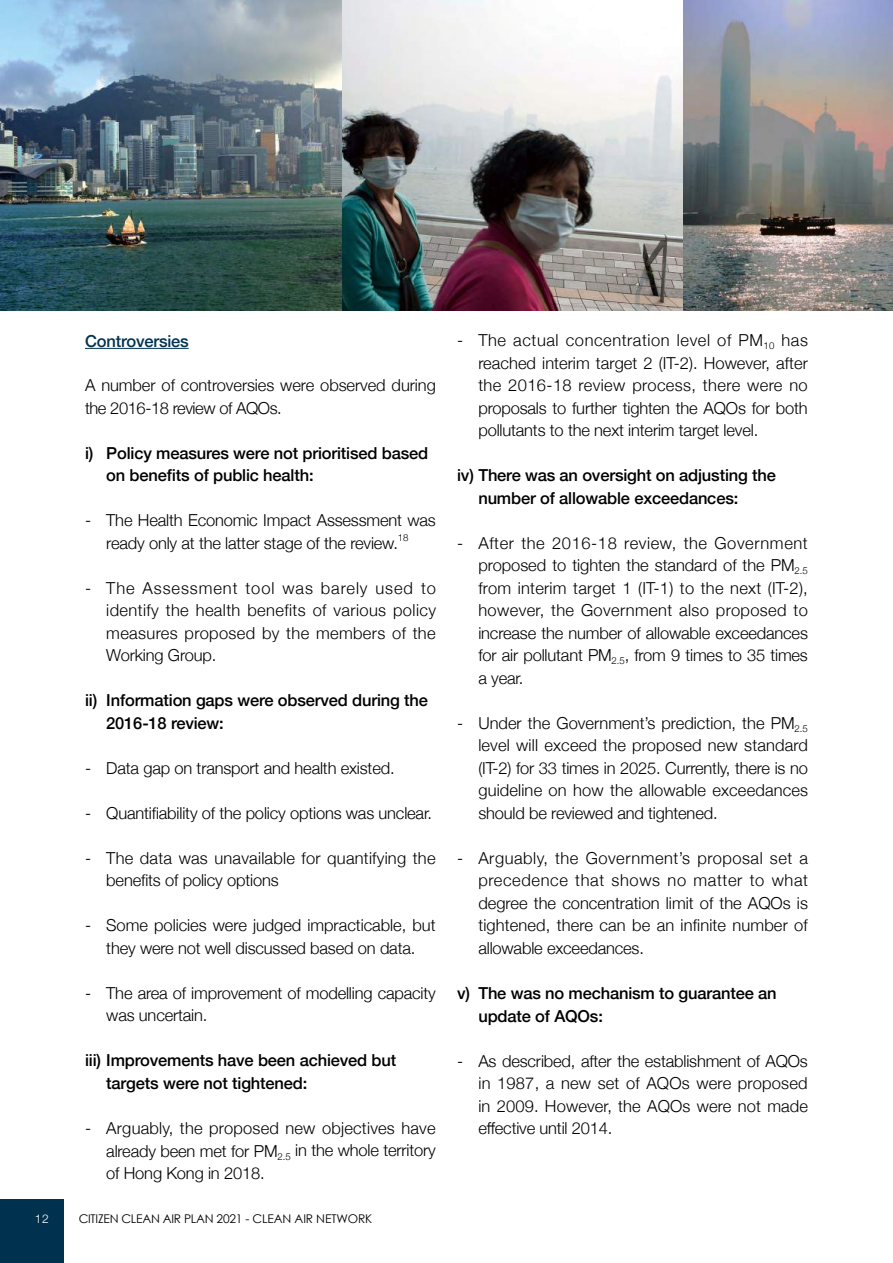
<style>
.page{position:relative;width:893px;height:1263px;background:#fff}
.page>*{position:absolute;margin:0;border:0;box-sizing:border-box;transform-origin:0 0}
.t1{font:300 16.5px/22.5px "Helvetica Neue";letter-spacing:-.01em;color:#000;text-align:justify}
.t2{font:500 16.5px/22.5px "Helvetica Neue";letter-spacing:-.01em;color:#000}
.t3{font:300 16.5px/22.5px "Helvetica Neue";letter-spacing:.015em;color:#000}
.t4{font:500 16.5px "Helvetica Neue";letter-spacing:-.01em;color:#003250}
.t5{font:12px "Century Gothic";letter-spacing:-.02em;color:#000}
.t6{font:300 12px "Helvetica Neue";color:#fff}
.t7{font:300 9.6px "Helvetica Neue";color:#000}
</style>
<div class="page">
<div style="left:0;top:1199px;width:64px;height:64px;background:#003250"></div>
<hr style="left:85px;top:348px;width:104px;height:1px;background:#003250">
<img style="left:0;top:0;width:893px;height:311px">
<p class="t4" style="left:85px;top:328px;width:105px">Controversies</p>
<p class="t1" style="left:85px;top:373px;width:352px">A number of controversies were observed during the 2016-18 review of AQOs.</p>
<p class="t2" style="left:106px;top:440px;width:323px;text-indent:-21px">i) Policy measures were not prioritised based on benefits of public health:</p>
<p class="t1" style="left:106px;top:508px;width:331px;text-indent:-21px">- The Health Economic Impact Assessment was ready only at the latter stage of the review.</p>
<p class="t7" style="left:398px;top:530px;width:12px">18</p>
<p class="t1" style="left:106px;top:576px;width:331px;text-indent:-21px">- The Assessment tool was barely used to identify the health benefits of various policy measures proposed by the members of the Working Group.</p>
<p class="t2" style="left:106px;top:688px;width:323px;text-indent:-21px">ii) Information gaps were observed during the<br>2016-18 review:</p>
<p class="t1" style="left:85px;top:756px;width:311px">- Data gap on transport and health existed.</p>
<p class="t1" style="left:85px;top:801px;width:349px">- Quantifiability of the policy options was unclear.</p>
<p class="t3" style="left:106px;top:846px;width:331px;text-indent:-21px">- The data was unavailable for quantifying the benefits of policy options</p>
<p class="t1" style="left:85px;top:913px;width:352px;text-align:center">- Some policies were judged impracticable, but they were not well discussed based on data.</p>
<p class="t1" style="left:106px;top:981px;width:331px;text-indent:-21px">- The area of improvement of modelling capacity was uncertain.</p>
<p class="t2" style="left:106px;top:1048px;width:291px;text-indent:-21px">iii) Improvements have been achieved but targets were not tightened:</p>
<p class="t1" style="left:106px;top:1116px;width:331px;text-indent:-21px">- Arguably, the proposed new objectives have already been met for PM<sub>2.5</sub> in the whole territory of Hong Kong in 2018.</p>
<p class="t6" style="left:35px;top:1209px;width:15px">12</p>
<p class="t5" style="left:79px;top:1211px;width:295px">CITIZEN CLEAN AIR PLAN 2021 - CLEAN AIR NETWORK</p>
<p class="t1" style="left:478px;top:328px;width:331px;text-indent:-21px">- The actual concentration level of PM<sub>10</sub> has reached interim target 2 (IT-2). However, after the 2016-18 review process, there were no proposals to further tighten the AQOs for both pollutants to the next interim target level.</p>
<p class="t2" style="left:478px;top:463px;width:299px;text-indent:-21px">iv) There was an oversight on adjusting the number of allowable exceedances:</p>
<p class="t1" style="left:478px;top:531px;width:331px;text-indent:-21px">- After the 2016-18 review, the Government proposed to tighten the standard of the PM<sub>2.5 </sub>from interim target 1 (IT-1) to the next (IT-2), however, the Government also proposed to increase the number of allowable exceedances for air pollutant PM<sub>2.5</sub>, from 9 times to 35 times a year.</p>
<p class="t1" style="left:478px;top:711px;width:331px;text-indent:-21px">- Under the Government’s prediction, the PM<sub>2.5 </sub>level will exceed the proposed new standard (IT-2) for 33 times in 2025. Currently, there is no guideline on how the allowable exceedances should be reviewed and tightened.</p>
<p class="t1" style="left:478px;top:846px;width:331px;text-indent:-21px">- Arguably, the Government’s proposal set a precedence that shows no matter to what degree the concentration limit of the AQOs is tightened, there can be an infinite number of allowable exceedances.</p>
<p class="t2" style="left:478px;top:980px;width:300px;text-indent:-21px">v) The was no mechanism to guarantee an update of AQOs:</p>
<p class="t1" style="left:478px;top:1048px;width:331px;text-indent:-21px">- As described, after the establishment of AQOs in 1987, a new set of AQOs were proposed in 2009. However, the AQOs were not made effective until 2014.</p>
</div>
